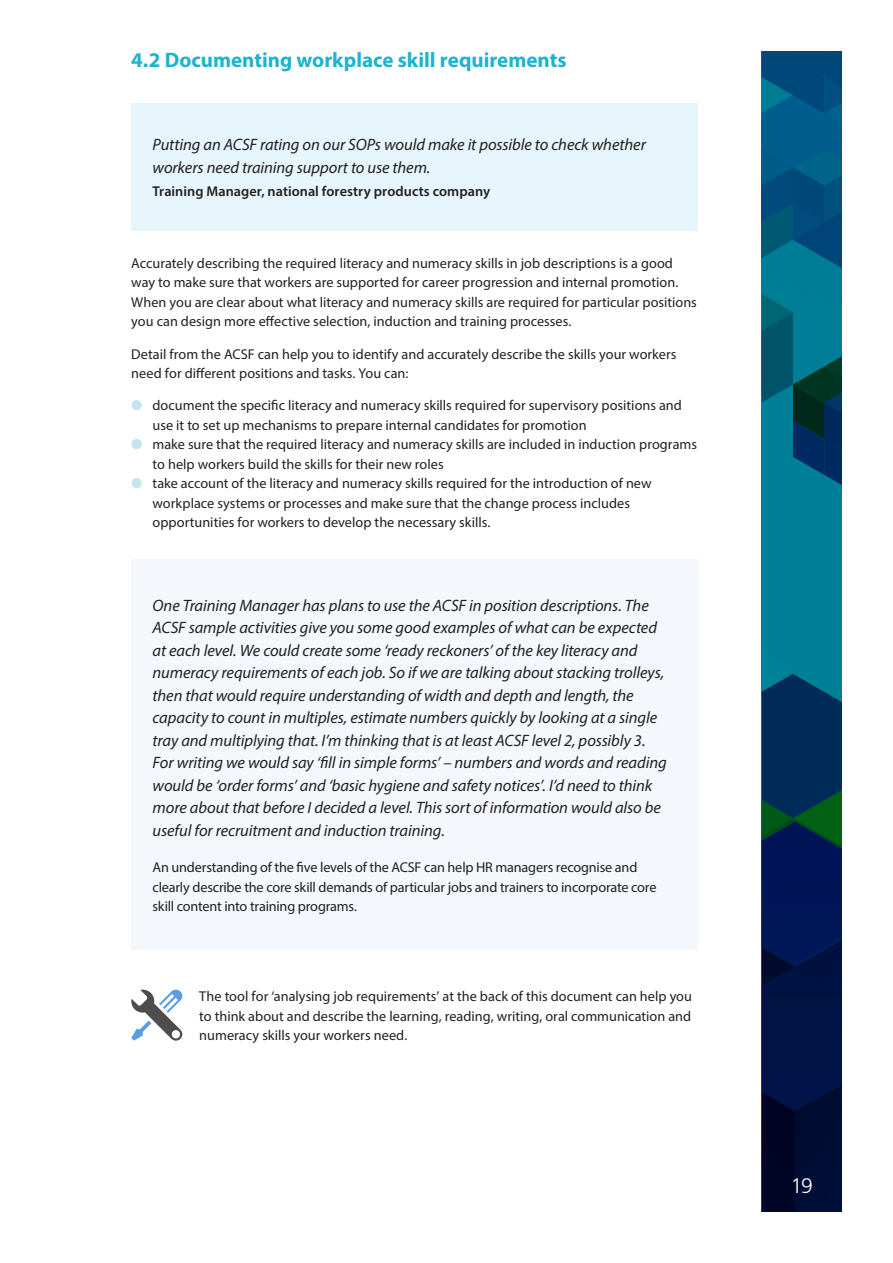
<style>
.page{position:relative;width:893px;height:1263px;background:#fff}
.page>*{position:absolute;margin:0;border:0;box-sizing:border-box;transform-origin:0 0}
.t1{font:700 21px "Myriad Pro";color:#1eb3ce}
.t2{font:300 21px "Frutiger LT Std";color:#fff}
.t3{font:italic 16.5px/22.5px "Myriad Pro";letter-spacing:-.005em;color:#231f20}
.t4{font:14.25px/19.5px "Myriad Pro";color:#231f20}
.t5{font:600 14.25px "Myriad Pro";letter-spacing:.005em;color:#231f20}
.s1{color:#c4e4ee}
</style>
<div class="page">
<div style="left:762px;top:51px;width:80px;height:1161px;background:#008098"></div>
<svg style="left:762px;top:51px;width:80px;height:217px;background:#005682"></svg>
<svg style="left:762px;top:294px;width:80px;height:191px"></svg>
<svg style="left:762px;top:674px;width:80px;height:538px;background:#001c46"></svg>
<div style="left:131px;top:103px;width:567px;height:128px;background:#e6f6fc"></div>
<div style="left:131px;top:560px;width:567px;height:390px;background:#f4f8fc"></div>
<svg style="left:131px;top:990px;width:51px;height:51px"></svg>
<h1 class="t1" style="left:131px;top:46px;width:437px">4.2 Documenting workplace skill requirements</h1>
<p class="t3" style="left:153px;top:133px;width:495px">Putting an ACSF rating on our SOPs would make it possible to check whether workers need training support to use them.</p>
<p class="t5" style="left:153px;top:183px;width:339px">Training Manager, national forestry products company</p>
<p class="t4" style="left:131px;top:253px;width:567px">Accurately describing the required literacy and numeracy skills in job descriptions is a good way to make sure that workers are supported for career progression and internal promotion.<br>When you are clear about what literacy and numeracy skills are required for particular positions you can design more effective selection, induction and training processes.</p>
<p class="t4" style="left:131px;top:344px;width:547px">Detail from the ACSF can help you to identify and accurately describe the skills your workers need for different positions and tasks. You can:</p>
<p class="t4" style="left:153px;top:396px;width:531px;text-indent:-21px"><span class="s1">●</span> document the specific literacy and numeracy skills required for supervisory positions and use it to set up mechanisms to prepare internal candidates for promotion</p>
<p class="t4" style="left:153px;top:435px;width:546px;text-indent:-21px"><span class="s1">●</span> make sure that the required literacy and numeracy skills are included in induction programs to help workers build the skills for their new roles</p>
<p class="t4" style="left:153px;top:474px;width:501px;text-indent:-21px"><span class="s1">●</span> take account of the literacy and numeracy skills required for the introduction of new workplace systems or processes and make sure that the change process includes opportunities for workers to develop the necessary skills.</p>
<p class="t3" style="left:153px;top:594px;width:516px">One Training Manager has plans to use the ACSF in position descriptions. The ACSF sample activities give you some good examples of what can be expected at each level. We could create some ‘ready reckoners’ of the key literacy and numeracy requirements of each job. So if we are talking about stacking trolleys, then that would require understanding of width and depth and length, the capacity to count in multiples, estimate numbers quickly by looking at a single tray and multiplying that. I’m thinking that is at least ACSF level 2, possibly 3.<br>For writing we would say ‘fill in simple forms’ – numbers and words and reading would be ‘order forms’ and ‘basic hygiene and safety notices’. I’d need to think more about that before I decided a level. This sort of information would also be useful for recruitment and induction training.</p>
<p class="t4" style="left:153px;top:858px;width:505px">An understanding of the five levels of the ACSF can help HR managers recognise and clearly describe the core skill demands of particular jobs and trainers to incorporate core skill content into training programs.</p>
<p class="t4" style="left:199px;top:987px;width:494px;text-align:justify">The tool for ‘analysing job requirements’ at the back of this document can help you to think about and describe the learning, reading, writing, oral communication and numeracy skills your workers need.</p>
<h1 class="t2" style="left:791px;top:1174px;width:23px">19</h1>
</div>
